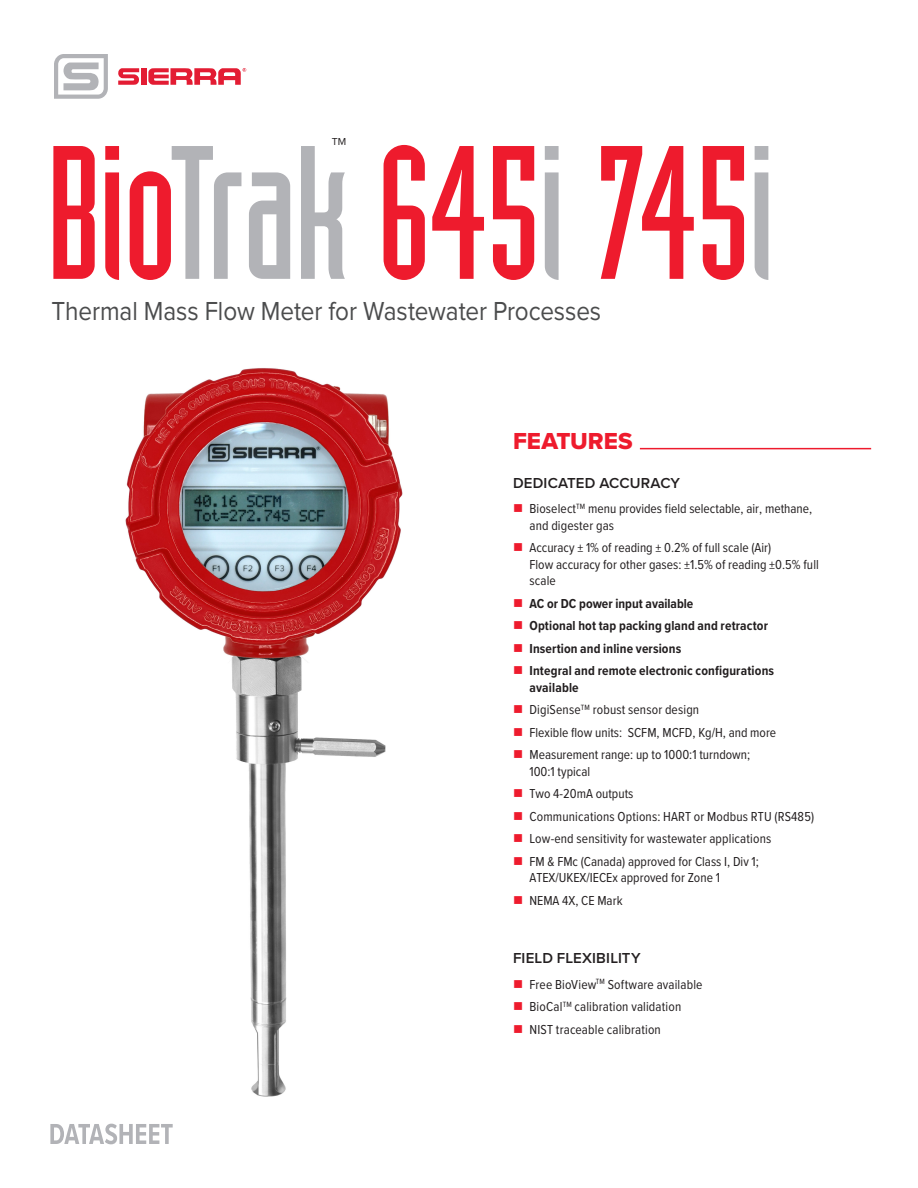
<style>
.page{position:relative;width:918px;height:1188px;background:#fff}
.page>*{position:absolute;margin:0;border:0;box-sizing:border-box;transform-origin:0 0}
.Model{font:186px "Industria LT Std Solid";letter-spacing:-.015em;color:#ee1b2d}
.Model_Subhead{font:27px "Proxima Nova";letter-spacing:-.005em;color:#4b4c4d;scale:.9 1}
.Feature_Cover_HD{font:24px "Proxima Nova Extrabld";color:#ee1b2d}
.body_txt{font:600 15px "Proxima Nova";letter-spacing:.01em;color:#231f20}
.t1{font:13.5px/16.5px "Proxima Nova Cond";color:#231f20}
.t2{font:700 13.5px/16.2px "Proxima Nova Cond";letter-spacing:.01em;color:#231f20}
.t3{font:10.5px "Proxima Nova";color:#231f20}
.s1{color:#b2b3b7}
.s2{color:#ee1b2d}
</style>
<div class="page">
<hr style="left:640px;top:448px;width:231px;height:1px;background:#ee1b2d">
<img style="left:125px;top:368px;width:278px;height:729px">
<svg style="left:54px;top:54px;width:54px;height:45px"></svg>
<svg style="left:118px;top:68px;width:21px;height:17px"></svg>
<div style="left:141px;top:68px;width:6px;height:17px;background:#e31c33"></div>
<svg style="left:148px;top:68px;width:98px;height:17px"></svg>
<svg style="left:50px;top:1124px;width:123px;height:20px"></svg>
<p class="t3" style="left:332px;top:135px;width:16px">TM</p>
<p class="Model" style="left:46px;top:112px;width:730px">Bio<span class="s1">Trak</span> 645<span class="s1">i</span> 745<span class="s1">i</span></p>
<p class="Model_Subhead" style="left:52px;top:296px;width:612px">Thermal Mass Flow Meter for Wastewater Processes</p>
<p class="Feature_Cover_HD" style="left:513px;top:423px;width:121px">FEATURES</p>
<p class="body_txt" style="left:513px;top:472px;width:169px">DEDICATED ACCURACY</p>
<p class="t1" style="left:529px;top:500px;width:284px;text-indent:-16px"><span class="s2">■</span> Bioselect<sup>TM</sup> menu provides field selectable, air, methane, and digester gas</p>
<p class="t1" style="left:529px;top:539px;width:291px;text-indent:-16px"><span class="s2">■</span> Accuracy ± 1% of reading ± 0.2% of full scale (Air)<br>Flow accuracy for other gases: ±1.5% of reading ±0.5% full scale</p>
<p class="t2" style="left:513px;top:595px;width:182px"><span class="s2">■</span> AC or DC power input available</p>
<p class="t2" style="left:513px;top:618px;width:257px"><span class="s2">■</span> Optional hot tap packing gland and retractor</p>
<p class="t2" style="left:513px;top:640px;width:170px"><span class="s2">■</span> Insertion and inline versions</p>
<p class="t2" style="left:529px;top:663px;width:246px;text-indent:-16px"><span class="s2">■</span> Integral and remote electronic configurations available</p>
<p class="t1" style="left:513px;top:701px;width:188px"><span class="s2">■</span> DigiSense<sup>TM</sup> robust sensor design</p>
<p class="t1" style="left:513px;top:723px;width:265px"><span class="s2">■</span> Flexible flow units: SCFM, MCFD, Kg/H, and more</p>
<p class="t1" style="left:529px;top:746px;width:222px;text-indent:-16px"><span class="s2">■</span> Measurement range: up to 1000:1 turndown;<br>100:1 typical</p>
<p class="t1" style="left:513px;top:785px;width:122px"><span class="s2">■</span> Two 4-20mA outputs</p>
<p class="t1" style="left:513px;top:807px;width:303px"><span class="s2">■</span> Communications Options: HART or Modbus RTU (RS485)</p>
<p class="t1" style="left:513px;top:830px;width:260px"><span class="s2">■</span> Low-end sensitivity for wastewater applications</p>
<p class="t1" style="left:529px;top:852px;width:231px;text-indent:-16px"><span class="s2">■</span> FM &amp; FMc (Canada) approved for Class I, Div 1;<br>ATEX/UKEX/IECEx approved for Zone 1</p>
<p class="t1" style="left:513px;top:891px;width:111px"><span class="s2">■</span> NEMA 4X, CE Mark</p>
<p class="body_txt" style="left:513px;top:947px;width:129px">FIELD FLEXIBILITY</p>
<p class="t1" style="left:513px;top:975px;width:191px"><span class="s2">■</span> Free BioView<sup>TM</sup> Software available</p>
<p class="t1" style="left:513px;top:998px;width:170px"><span class="s2">■</span> BioCal<sup>TM</sup> calibration validation</p>
<p class="t1" style="left:513px;top:1020px;width:149px"><span class="s2">■</span> NIST traceable calibration</p>
</div>
